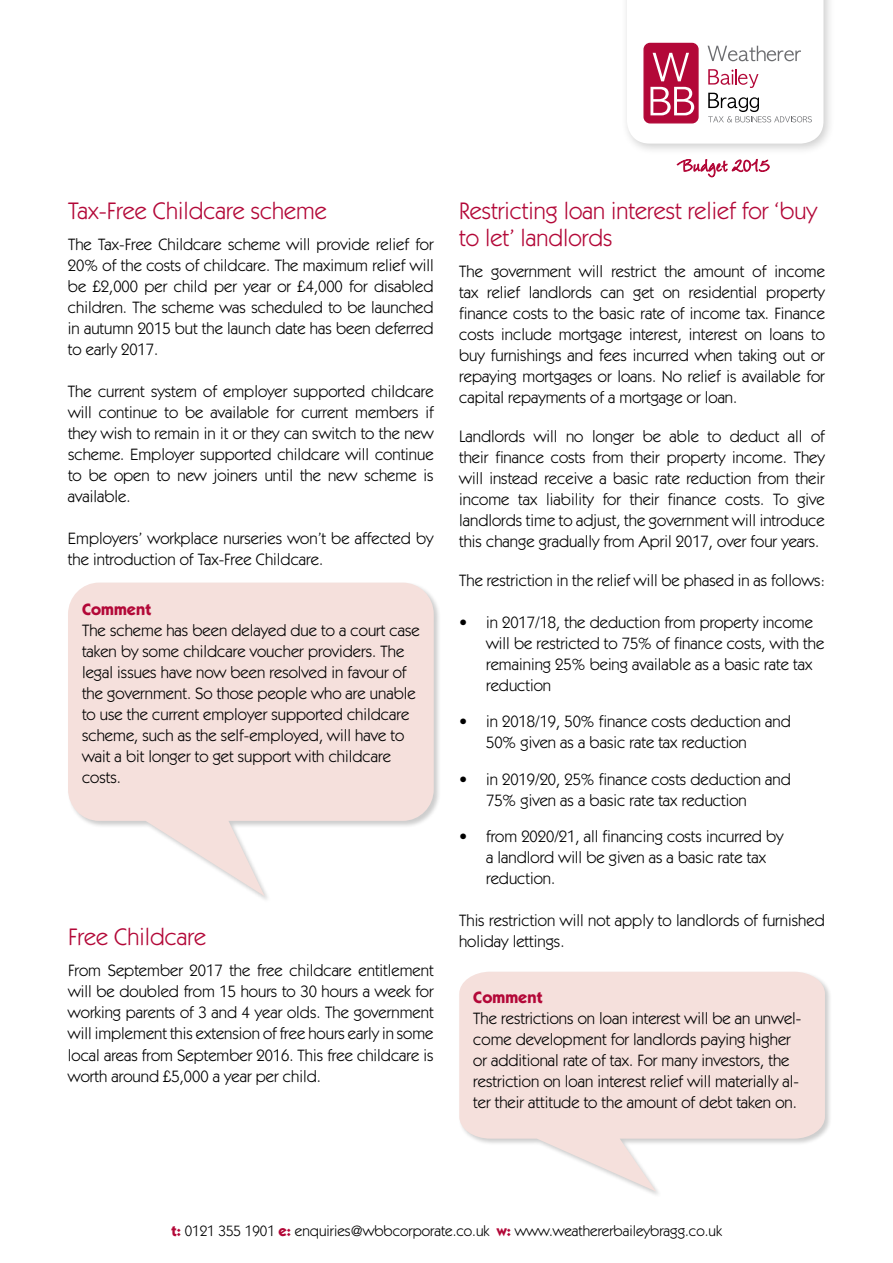
<style>
.page{position:relative;width:893px;height:1263px;background:#fff}
.page>*{position:absolute;margin:0;border:0;box-sizing:border-box;transform-origin:0 0}
.t1{font:24px/27px "Itc Kabel";color:#b30838}
.t2{font:16.5px/21px "Itc Kabel";color:#000}
.t3{font:700 16.5px "Itc Kabel";color:#b30838}
.t4{font:15px "Itc Kabel";color:#000}
.s1{font-weight:700;color:#b30838}
</style>
<div class="page">
<div style="left:621px;top:0;width:215px;height:155px;background:#000;opacity:.2"></div>
<svg style="left:627px;top:0;width:196px;height:144px"></svg>
<svg style="left:677px;top:158px;width:93px;height:19px"></svg>
<div style="left:67px;top:582px;width:374px;height:321px;background:#000;opacity:.2"></div>
<svg style="left:68px;top:583px;width:366px;height:313px;fill:#f5e0dc"></svg>
<div style="left:458px;top:971px;width:374px;height:227px;background:#000;opacity:.2"></div>
<svg style="left:459px;top:972px;width:366px;height:219px;fill:#f5e0dc"></svg>
<h1 class="t1" style="left:68px;top:197px;width:260px">Tax-Free Childcare scheme</h1>
<p class="t2" style="left:68px;top:234px;width:367px;text-align:justify">The Tax-Free Childcare scheme will provide relief for 20% of the costs of childcare. The maximum relief will be £2,000 per child per year or £4,000 for disabled children. The scheme was scheduled to be launched in autumn 2015 but the launch date has been deferred to early 2017.</p>
<p class="t2" style="left:68px;top:381px;width:367px;text-align:justify">The current system of employer supported childcare will continue to be available for current members if they wish to remain in it or they can switch to the new scheme. Employer supported childcare will continue to be open to new joiners until the new scheme is available.</p>
<p class="t2" style="left:68px;top:528px;width:367px">Employers’ workplace nurseries won’t be affected by the introduction of Tax-Free Childcare.</p>
<p class="t3" style="left:82px;top:599px;width:71px">Comment</p>
<p class="t2" style="left:82px;top:620px;width:339px">The scheme has been delayed due to a court case taken by some childcare voucher providers. The legal issues have now been resolved in favour of the government. So those people who are unable to use the current employer supported childcare scheme, such as the self-employed, will have to wait a bit longer to get support with childcare costs.</p>
<h1 class="t1" style="left:68px;top:923px;width:140px">Free Childcare</h1>
<p class="t2" style="left:68px;top:960px;width:367px;text-align:justify">From September 2017 the free childcare entitlement will be doubled from 15 hours to 30 hours a week for working parents of 3 and 4 year olds. The government will implement this extension of free hours early in some local areas from September 2016. This free childcare is worth around £5,000 a year per child.</p>
<h1 class="t1" style="left:459px;top:197px;width:360px">Restricting loan interest relief for ‘buy to let’ landlords</h1>
<p class="t2" style="left:459px;top:261px;width:367px;text-align:justify">The government will restrict the amount of income tax relief landlords can get on residential property finance costs to the basic rate of income tax. Finance costs include mortgage interest, interest on loans to buy furnishings and fees incurred when taking out or repaying mortgages or loans. No relief is available for capital repayments of a mortgage or loan.</p>
<p class="t2" style="left:459px;top:426px;width:367px;text-align:justify">Landlords will no longer be able to deduct all of their finance costs from their property income. They will instead receive a basic rate reduction from their income tax liability for their finance costs. To give landlords time to adjust, the government will introduce this change gradually from April 2017, over four years.</p>
<p class="t2" style="left:459px;top:570px;width:367px">The restriction in the relief will be phased in as follows:</p>
<p class="t2" style="left:486px;top:612px;width:340px;text-indent:-27px">• in 2017/18, the deduction from property income will be restricted to 75% of finance costs, with the remaining 25% being available as a basic rate tax reduction</p>
<p class="t2" style="left:486px;top:711px;width:306px;text-indent:-27px">• in 2018/19, 50% finance costs deduction and<br>50% given as a basic rate tax reduction</p>
<p class="t2" style="left:486px;top:768px;width:306px;text-indent:-27px">• in 2019/20, 25% finance costs deduction and<br>75% given as a basic rate tax reduction</p>
<p class="t2" style="left:486px;top:825px;width:299px;text-indent:-27px">• from 2020/21, all financing costs incurred by a landlord will be given as a basic rate tax reduction.</p>
<p class="t2" style="left:459px;top:909px;width:367px">This restriction will not apply to landlords of furnished holiday lettings.</p>
<p class="t3" style="left:473px;top:988px;width:71px">Comment</p>
<p class="t2" style="left:473px;top:1008px;width:330px">The restrictions on loan interest will be an unwel&shy;come development for landlords paying higher or additional rate of tax. For many investors, the restriction on loan interest relief will materially al&shy;ter their attitude to the amount of debt taken on.</p>
<p class="t4" style="left:171px;top:1222px;width:552px"><span class="s1">t:</span> 0121 355 1901 <span class="s1">e:</span> enquiries@wbbcorporate.co.uk <span class="s1">w:</span> www.weathererbaileybragg.co.uk</p>
</div>
